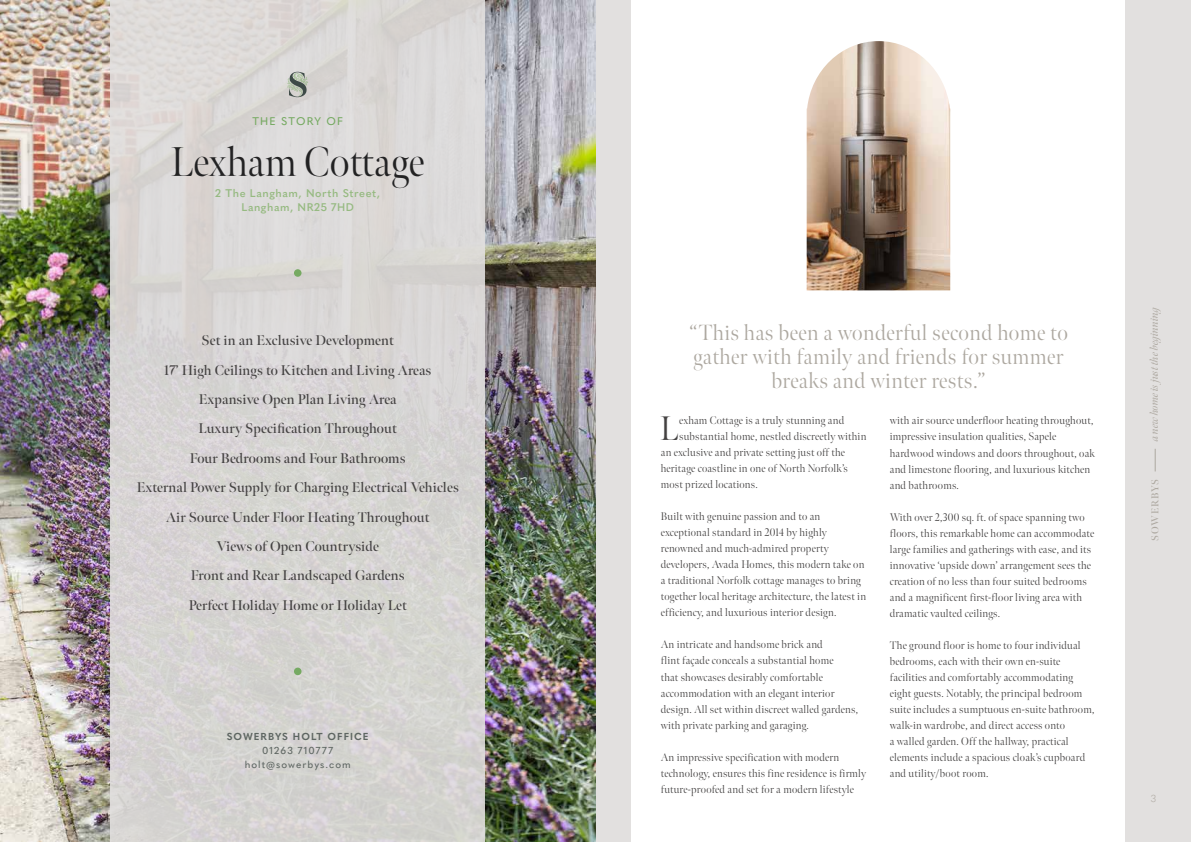
<style>
.page{position:relative;width:1191px;height:842px;background:#fff}
.page>*{position:absolute;margin:0;border:0;box-sizing:border-box;transform-origin:0 0}
.t1{font:300 41.5px "Meno Banner";color:#222223}
.t2{font:300 34px "Meno Banner";color:#434141}
.t3{font:300 22px/24px "Meno Banner";letter-spacing:.02em;color:#ada8a0;text-align:center}
.t4{font:600 14px/29.3px "Meno Banner";letter-spacing:.01em;color:#434141;text-align:center}
.t5{font:300 11px/16px "Meno Banner";letter-spacing:.02em;color:#434141}
.t6{font:600 11px/14px "Quasimoda";letter-spacing:.05em;color:#96ba81;text-align:center}
.t7{font:italic 11px "Meno Banner";letter-spacing:-.01em;color:#ada8a0}
.t8{font:500 11px "Quasimoda";letter-spacing:.1em;color:#76aa62}
.t9{font:500 10px/14px "Quasimoda";letter-spacing:.1em;color:#5e6662;text-align:center}
.t10{font:700 10px "Quasimoda";letter-spacing:.1em;color:#5e6662}
.t11{font:600 10px "Meno Banner";letter-spacing:.08em;color:#ada8a0}
.t12{font:300 10px "Quasimoda";color:#ada8a0}
</style>
<div class="page">
<div style="left:595px;top:0;width:596px;height:842px;background:#e2e0df"></div>
<svg style="left:1155px;top:449px;width:1px;height:22px"></svg>
<img style="left:0;top:0;width:595px;height:842px">
<div style="left:111px;top:0;width:374px;height:842px;background:#d8d6d4"></div>
<div style="left:294px;top:269px;width:7px;height:8px;background:#76aa62;border-radius:50%"></div>
<div style="left:294px;top:668px;width:7px;height:7px;background:#76aa62;border-radius:50%"></div>
<svg style="left:287px;top:72px;width:21px;height:25px"></svg>
<div style="left:631px;top:0;width:494px;height:842px;background:#fff"></div>
<img style="left:806px;top:41px;width:144px;height:249px">
<p class="t8" style="left:252px;top:113px;width:92px">THE STORY OF</p>
<h1 class="t1" style="left:171px;top:137px;width:255px">Lexham Cottage</h1>
<p class="t6" style="left:215px;top:186px;width:166px">2 The Langham, North Street,<br>Langham, NR25 7HD</p>
<p class="t4" style="left:137px;top:326px;width:324px">Set in an Exclusive Development<br>17’ High Ceilings to Kitchen and Living Areas Expansive Open Plan Living Area<br>Luxury Specification Throughout<br>Four Bedrooms and Four Bathrooms<br>External Power Supply for Charging Electrical Vehicles Air Source Under Floor Heating Throughout<br>Views of Open Countryside<br>Front and Rear Landscaped Gardens<br>Perfect Holiday Home or Holiday Let</p>
<p class="t10" style="left:227px;top:728px;width:143px">SOWERBYS HOLT OFFICE</p>
<p class="t9" style="left:245px;top:742px;width:107px">01263 710777 holt@sowerbys.com</p>
<h3 class="t3" style="left:689px;top:321px;width:380px">“This has been a wonderful second home to gather with family and friends for summer breaks and winter rests.”</h3>
<h2 class="t2" style="left:660px;top:408px;width:20px">L</h2>
<p class="t5" style="left:679px;top:413px;width:167px">exham Cottage is a truly stunning and</p>
<p class="t5" style="left:679px;top:429px;width:189px">substantial home, nestled discreetly within</p>
<p class="t5" style="left:661px;top:445px;width:186px">an exclusive and private setting just off the</p>
<p class="t5" style="left:661px;top:461px;width:188px">heritage coastline in one of North Norfolk’s</p>
<p class="t5" style="left:661px;top:477px;width:98px">most prized locations.</p>
<p class="t5" style="left:661px;top:509px;width:207px">Built with genuine passion and to an exceptional standard in 2014 by highly renowned and much-admired property developers, Avada Homes, this modern take on a traditional Norfolk cottage manages to bring together local heritage architecture, the latest in efficiency, and luxurious interior design.</p>
<p class="t5" style="left:661px;top:637px;width:199px">An intricate and handsome brick and<br>flint façade conceals a substantial home<br>that showcases desirably comfortable accommodation with an elegant interior design. All set within discreet walled gardens, with private parking and garaging.</p>
<p class="t5" style="left:661px;top:749px;width:207px">An impressive specification with modern technology, ensures this fine residence is firmly future-proofed and set for a modern lifestyle</p>
<p class="t5" style="left:889px;top:413px;width:207px">with air source underfloor heating throughout, impressive insulation qualities, Sapele hardwood windows and doors throughout, oak and limestone flooring, and luxurious kitchen and bathrooms.</p>
<p class="t5" style="left:889px;top:509px;width:206px">With over 2,300 sq. ft. of space spanning two floors, this remarkable home can accommodate large families and gatherings with ease, and its innovative ‘upside down’ arrangement sees the creation of no less than four suited bedrooms and a magnificent first-floor living area with dramatic vaulted ceilings.</p>
<p class="t5" style="left:889px;top:637px;width:206px">The ground floor is home to four individual bedrooms, each with their own en-suite facilities and comfortably accommodating eight guests. Notably, the principal bedroom suite includes a sumptuous en-suite bathroom, walk-in wardrobe, and direct access onto<br>a walled garden. Off the hallway, practical elements include a spacious cloak’s cupboard and utility/boot room.</p>
<p class="t7" style="left:1147px;top:441px;width:138px;rotate:-90deg">a new home is just the beginning</p>
<p class="t11" style="left:1149px;top:541px;width:63px;rotate:-90deg">SOWERBYS</p>
<p class="t12" style="left:1150px;top:791px;width:7px">3</p>
</div>
